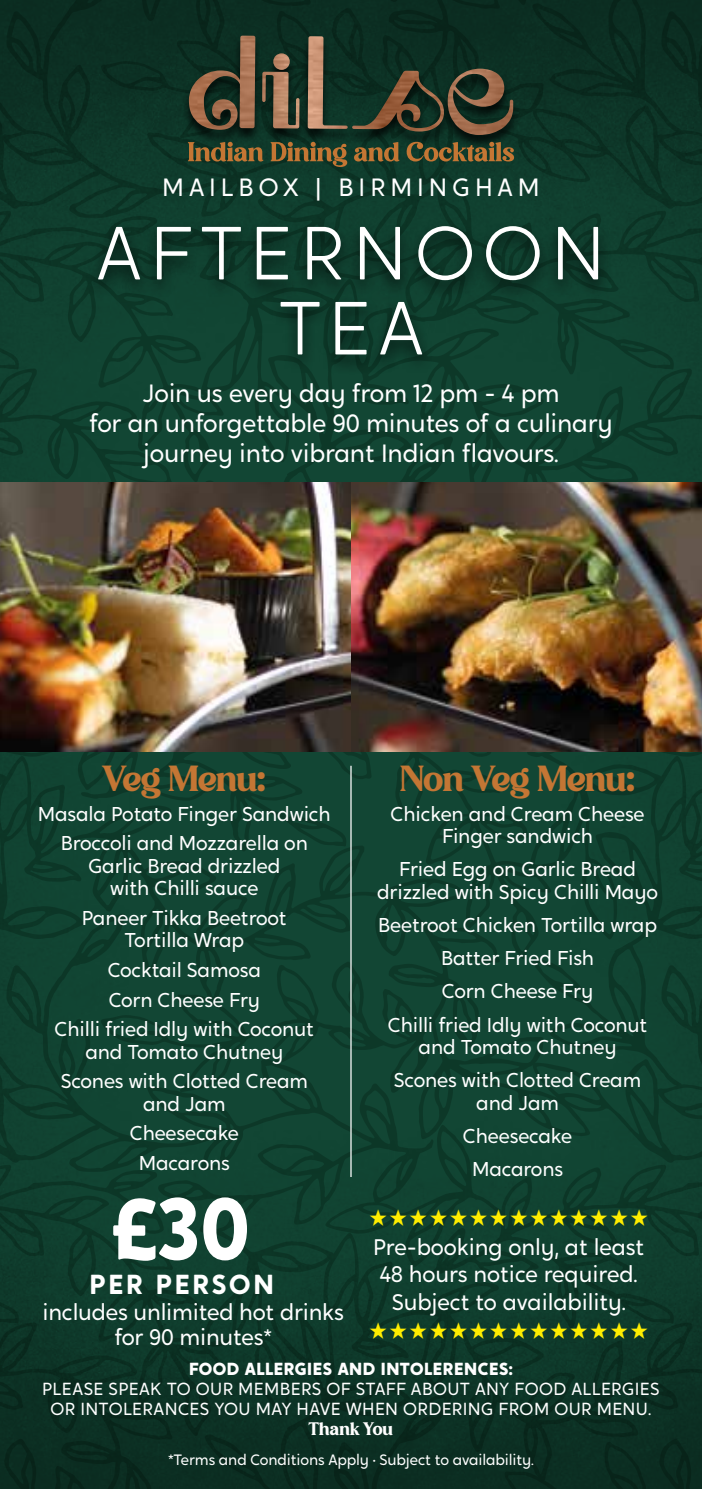
<style>
.page{position:relative;width:702px;height:1489px;background:#fff}
.page>*{position:absolute;margin:0;border:0;box-sizing:border-box;transform-origin:0 0}
.t1{font:700 87.5px "Crossten";color:#fff}
.t2{font:300 75px/75px "Crossten";letter-spacing:.1em;color:#fff;text-align:center}
.t3{font:37.5px "Entypo";letter-spacing:-.005em;color:#ffed00}
.t4{font:35px "Avigea";letter-spacing:-.015em;color:#c47634}
.t5{font:700 27.5px "Crossten";letter-spacing:.1em;color:#fff}
.t6{font:25px/30px "Crossten";letter-spacing:-.01em;color:#fff;text-align:center}
.t7{font:25px "Crossten";letter-spacing:.195em;color:#fff}
.t8{font:22.5px/27.5px "Crossten";letter-spacing:-.01em;color:#fff;text-align:center}
.t9{font:20px/29.5px "Crossten";letter-spacing:-.01em;color:#fff;text-align:center}
.t10{font:17.5px/20px "Crossten";letter-spacing:.02em;color:#fff;text-align:center}
.t11{font:800 17.5px "Crossten";letter-spacing:.03em;color:#fff}
.t12{font:17.5px "Avigea";letter-spacing:.01em;color:#fff}
.t13{font:15px "Crossten";letter-spacing:-.01em;color:#fff}
.s1{font-weight:900}
</style>
<div class="page">
<img style="left:0;top:0;width:702px;height:1488px">
<img style="left:0;top:482px;width:351px;height:269px">
<img style="left:351px;top:482px;width:351px;height:269px">
<div style="left:86px;top:220px;width:525px;height:155px;background:#000;opacity:.75"></div>
<hr style="left:350px;top:765px;width:1px;height:411px;background:#fff">
<div style="left:182px;top:36px;width:338px;height:113px;background:#000;opacity:.75"></div>
<img style="left:189px;top:36px;width:324px;height:99px">
<svg style="left:188px;top:142px;width:326px;height:25px;background:#4d4d2c"></svg>
<p class="t7" style="left:162px;top:172px;width:379px">MAILBOX | BIRMINGHAM</p>
<h2 class="t2" style="left:96px;top:216px;width:511px">AFTERNOON<br>TEA</h2>
<p class="t6" style="left:89px;top:378px;width:525px">Join us every day from 12 pm - 4 pm<br>for an unforgettable 90 minutes of a culinary journey into vibrant Indian flavours.</p>
<h3 class="t4" style="left:103px;top:757px;width:165px">Veg Menu:</h3>
<p class="t9" style="left:38px;top:799px;width:294px">Masala Potato Finger Sandwich<br>Broccoli and Mozzarella on</p>
<p class="t9" style="left:88px;top:854px;width:193px;line-height:22.5px">Garlic Bread drizzled with Chilli sauce</p>
<p class="t9" style="left:82px;top:906px;width:206px;line-height:22.5px">Paneer Tikka Beetroot<br>Tortilla Wrap</p>
<p class="t9" style="left:55px;top:955px;width:261px">Cocktail Samosa<br>Corn Cheese Fry<br>Chilli fried Idly with Coconut</p>
<p class="t9" style="left:61px;top:1036px;width:249px">and Tomato Chutney<br>Scones with Clotted Cream</p>
<p class="t9" style="left:130px;top:1089px;width:111px">and Jam<br>Cheesecake<br>Macarons</p>
<h1 class="t1" style="left:113px;top:1172px;width:138px"><span class="s1">£</span>30</h1>
<h3 class="t5" style="left:89px;top:1266px;width:186px">PER PERSON</h3>
<p class="t8" style="left:42px;top:1299px;width:303px;line-height:25px">includes unlimited hot drinks for 90 minutes*</p>
<h3 class="t4" style="left:400px;top:757px;width:236px">Non Veg Menu:</h3>
<p class="t9" style="left:390px;top:802px;width:255px;line-height:22.5px">Chicken and Cream Cheese<br>Finger sandwich</p>
<p class="t9" style="left:377px;top:858px;width:282px;line-height:22.5px">Fried Egg on Garlic Bread drizzled with Spicy Chilli Mayo</p>
<p class="t9" style="left:378px;top:908px;width:280px;line-height:33.2px">Beetroot Chicken Tortilla wrap<br>Batter Fried Fish<br>Corn Cheese Fry<br>Chilli fried Idly with Coconut</p>
<p class="t9" style="left:394px;top:1030px;width:249px;line-height:33.2px">and Tomato Chutney<br>Scones with Clotted Cream</p>
<p class="t9" style="left:463px;top:1085px;width:111px;line-height:33.2px">and Jam<br>Cheesecake<br>Macarons</p>
<h3 class="t3" style="left:368px;top:1192px;width:283px">77777777777777</h3>
<p class="t8" style="left:373px;top:1232px;width:273px">Pre-booking only, at least<br>48 hours notice required.<br>Subject to availability.</p>
<h3 class="t3" style="left:368px;top:1304px;width:283px">77777777777777</h3>
<p class="t11" style="left:189px;top:1356px;width:325px">FOOD ALLERGIES AND INTOLERENCES:</p>
<p class="t10" style="left:42px;top:1378px;width:619px">PLEASE SPEAK TO OUR MEMBERS OF STAFF ABOUT ANY FOOD ALLERGIES<br>OR INTOLERANCES YOU MAY HAVE WHEN ORDERING FROM OUR MENU.</p>
<p class="t12" style="left:309px;top:1417px;width:86px">Thank You</p>
<p class="t13" style="left:168px;top:1449px;width:367px">*Terms and Conditions Apply • Subject to availability.</p>
</div>
